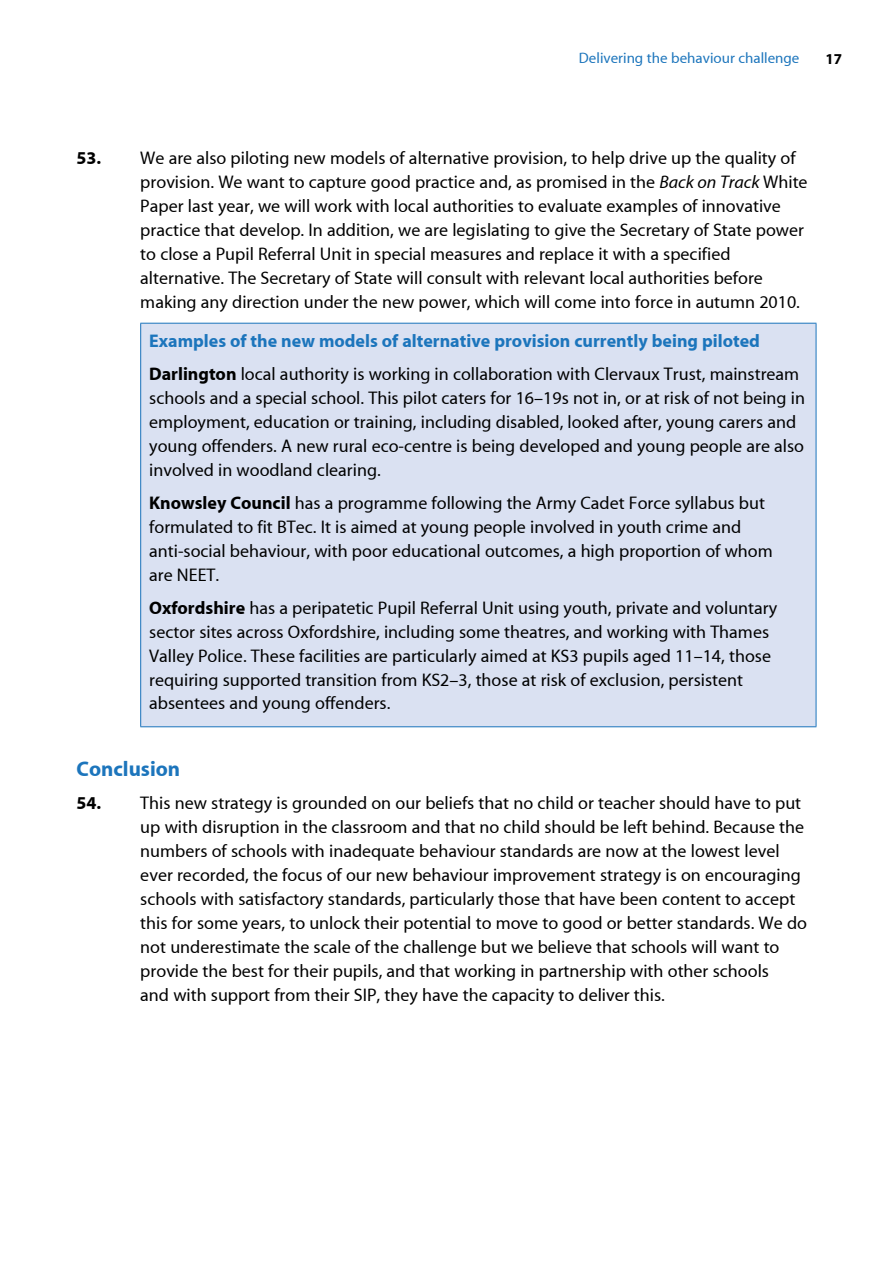
<style>
.page{position:relative;width:893px;height:1263px;background:#fff}
.page>*{position:absolute;margin:0;border:0;box-sizing:border-box;transform-origin:0 0}
.t1{font:21px "Myriad MM Bold";color:#1c75bc}
.t2{font:18px/24px "Myriad MM";color:#000}
.t3{font:18px "Myriad MM Bold";color:#1c75bc}
.t4{font:15px "Myriad MM";color:#1c75bc}
.t5{font:15px "Myriad MM Bold";color:#000}
.s1{font-family:"Myriad MM Bold"}
.s2{font-family:"Myriad MM Regular";font-style:italic}
</style>
<div class="page">
<div style="left:141px;top:323px;width:675px;height:404px;background:#dae1f2"></div>
<hr style="left:140px;top:323px;width:676px;height:1px;background:#1c75bc">
<hr style="left:140px;top:324px;width:1px;height:402px;background:#1c75bc">
<hr style="left:816px;top:324px;width:1px;height:402px;background:#1c75bc">
<hr style="left:140px;top:726px;width:676px;height:1px;background:#1c75bc">
<p class="t4" style="left:579px;top:51px;width:222px">Delivering the behaviour challenge</p>
<p class="t5" style="left:825px;top:51px;width:18px">17</p>
<p class="t2" style="left:140px;top:147px;width:669px;text-indent:-64px"><span class="s1">53.</span> We are also piloting new models of alternative provision, to help drive up the quality of provision. We want to capture good practice and, as promised in the <span class="s2">Back on Track</span> White Paper last year, we will work with local authorities to evaluate examples of innovative practice that develop. In addition, we are legislating to give the Secretary of State power to close a Pupil Referral Unit in special measures and replace it with a specified alternative. The Secretary of State will consult with relevant local authorities before making any direction under the new power, which will come into force in autumn 2010.</p>
<p class="t3" style="left:149px;top:332px;width:612px">Examples of the new models of alternative provision currently being piloted</p>
<p class="t2" style="left:149px;top:362px;width:657px"><span class="s1">Darlington</span> local authority is working in collaboration with Clervaux Trust, mainstream schools and a special school. This pilot caters for 16–19s not in, or at risk of not being in employment, education or training, including disabled, looked after, young carers and young offenders. A new rural eco-centre is being developed and young people are also involved in woodland clearing.</p>
<p class="t2" style="left:149px;top:491px;width:625px"><span class="s1">Knowsley Council</span> has a programme following the Army Cadet Force syllabus but formulated to fit BTec. It is aimed at young people involved in youth crime and anti‑social behaviour, with poor educational outcomes, a high proportion of whom are NEET.</p>
<p class="t2" style="left:149px;top:596px;width:630px"><span class="s1">Oxfordshire</span> has a peripatetic Pupil Referral Unit using youth, private and voluntary sector sites across Oxfordshire, including some theatres, and working with Thames Valley Police. These facilities are particularly aimed at KS3 pupils aged 11–14, those requiring supported transition from KS2–3, those at risk of exclusion, persistent absentees and young offenders.</p>
<p class="t1" style="left:77px;top:758px;width:105px">Conclusion</p>
<p class="t2" style="left:140px;top:792px;width:668px;text-indent:-64px"><span class="s1">54.</span> This new strategy is grounded on our beliefs that no child or teacher should have to put up with disruption in the classroom and that no child should be left behind. Because the numbers of schools with inadequate behaviour standards are now at the lowest level ever recorded, the focus of our new behaviour improvement strategy is on encouraging schools with satisfactory standards, particularly those that have been content to accept this for some years, to unlock their potential to move to good or better standards. We do not underestimate the scale of the challenge but we believe that schools will want to provide the best for their pupils, and that working in partnership with other schools<br>and with support from their SIP, they have the capacity to deliver this.</p>
</div>
